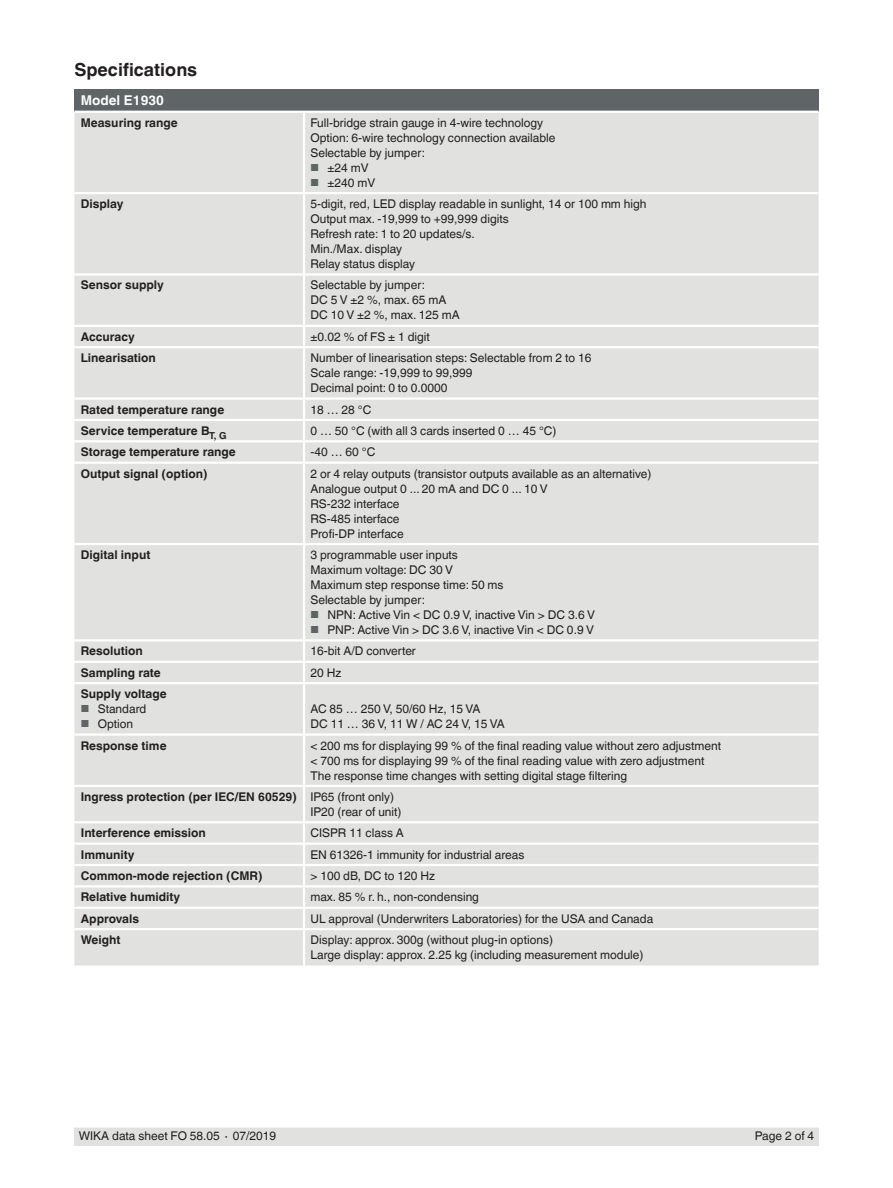
<style>
.page{position:relative;width:893px;height:1188px;background:#fff}
.page>*{position:absolute;margin:0;border:0;box-sizing:border-box;transform-origin:0 0}
.t1{font:700 18px "Helvetica World";color:#231f20}
.t2{font:700 13.5px "Helvetica World";color:#fff}
.t3{font:12px/15px "Helvetica World";color:#231f20}
.t4{font:700 12px/15px "Helvetica World";color:#231f20}
.s1{font-size:10.2px;color:#5f6466}
.s2{font-weight:400}
</style>
<div class="page">
<div style="left:74px;top:1128px;width:745px;height:17px;background:#e1e2e0"></div>
<div style="left:74px;top:89px;width:745px;height:23px;background:#5f6466"></div>
<div style="left:74px;top:113px;width:745px;height:852px;background:#e1e2df"></div>
<hr style="left:74px;top:111px;width:230px;height:2px;background:#fff">
<hr style="left:304px;top:111px;width:515px;height:2px;background:#fff">
<hr style="left:303px;top:113px;width:2px;height:79px;background:#fff">
<hr style="left:74px;top:192px;width:230px;height:2px;background:#fff">
<hr style="left:304px;top:192px;width:515px;height:2px;background:#fff">
<hr style="left:303px;top:194px;width:2px;height:79px;background:#fff">
<hr style="left:74px;top:273px;width:230px;height:3px;background:#fff">
<hr style="left:304px;top:273px;width:515px;height:3px;background:#fff">
<hr style="left:303px;top:276px;width:2px;height:49px;background:#fff">
<hr style="left:74px;top:325px;width:230px;height:2px;background:#fff">
<hr style="left:304px;top:325px;width:515px;height:2px;background:#fff">
<svg style="left:303px;top:327px;width:2px;height:19px"></svg>
<hr style="left:74px;top:346px;width:230px;height:2px;background:#fff">
<hr style="left:304px;top:346px;width:515px;height:2px;background:#fff">
<hr style="left:303px;top:348px;width:2px;height:49px;background:#fff">
<hr style="left:74px;top:397px;width:230px;height:3px;background:#fff">
<hr style="left:304px;top:397px;width:515px;height:3px;background:#fff">
<hr style="left:74px;top:419px;width:230px;height:2px;background:#fff">
<hr style="left:304px;top:419px;width:515px;height:2px;background:#fff">
<svg style="left:303px;top:400px;width:2px;height:40px"></svg>
<hr style="left:74px;top:440px;width:230px;height:2px;background:#fff">
<hr style="left:304px;top:440px;width:515px;height:2px;background:#fff">
<hr style="left:303px;top:442px;width:2px;height:20px;background:#fff">
<hr style="left:74px;top:462px;width:230px;height:2px;background:#fff">
<hr style="left:304px;top:462px;width:515px;height:2px;background:#fff">
<hr style="left:303px;top:464px;width:2px;height:79px;background:#fff">
<hr style="left:74px;top:543px;width:230px;height:2px;background:#fff">
<hr style="left:304px;top:543px;width:515px;height:2px;background:#fff">
<hr style="left:303px;top:545px;width:2px;height:94px;background:#fff">
<hr style="left:74px;top:639px;width:230px;height:3px;background:#fff">
<hr style="left:304px;top:639px;width:515px;height:3px;background:#fff">
<hr style="left:74px;top:661px;width:230px;height:2px;background:#fff">
<hr style="left:304px;top:661px;width:515px;height:2px;background:#fff">
<svg style="left:303px;top:642px;width:2px;height:40px"></svg>
<hr style="left:74px;top:682px;width:230px;height:2px;background:#fff">
<hr style="left:304px;top:682px;width:515px;height:2px;background:#fff">
<hr style="left:303px;top:684px;width:2px;height:49px;background:#fff">
<hr style="left:74px;top:733px;width:230px;height:3px;background:#fff">
<hr style="left:304px;top:733px;width:515px;height:3px;background:#fff">
<hr style="left:303px;top:736px;width:2px;height:49px;background:#fff">
<hr style="left:74px;top:785px;width:230px;height:2px;background:#fff">
<hr style="left:304px;top:785px;width:515px;height:2px;background:#fff">
<hr style="left:303px;top:787px;width:2px;height:34px;background:#fff">
<hr style="left:74px;top:821px;width:230px;height:2px;background:#fff">
<hr style="left:304px;top:821px;width:515px;height:2px;background:#fff">
<hr style="left:303px;top:823px;width:2px;height:20px;background:#fff">
<hr style="left:74px;top:843px;width:230px;height:2px;background:#fff">
<hr style="left:304px;top:843px;width:515px;height:2px;background:#fff">
<hr style="left:74px;top:864px;width:230px;height:2px;background:#fff">
<hr style="left:304px;top:864px;width:515px;height:2px;background:#fff">
<hr style="left:74px;top:885px;width:230px;height:3px;background:#fff">
<hr style="left:304px;top:885px;width:515px;height:3px;background:#fff">
<hr style="left:74px;top:907px;width:230px;height:2px;background:#fff">
<hr style="left:304px;top:907px;width:515px;height:2px;background:#fff">
<svg style="left:303px;top:845px;width:2px;height:83px"></svg>
<hr style="left:74px;top:928px;width:230px;height:2px;background:#fff">
<hr style="left:304px;top:928px;width:515px;height:2px;background:#fff">
<hr style="left:303px;top:930px;width:2px;height:35px;background:#fff">
<h1 class="t1" style="left:74px;top:60px;width:124px">Specifications</h1>
<p class="t2" style="left:81px;top:93px;width:85px">Model E1930</p>
<p class="t4" style="left:81px;top:115px;width:98px">Measuring range</p>
<p class="t3" style="left:310px;top:115px;width:247px">Full-bridge strain gauge in 4-wire technology<br>Option: 6-wire technology connection available<br>Selectable by jumper:</p>
<p class="t3" style="left:310px;top:160px;width:60px"><span class="s1">■</span> ±24 mV</p>
<p class="t3" style="left:310px;top:175px;width:66px"><span class="s1">■</span> ±240 mV</p>
<p class="t4" style="left:81px;top:196px;width:44px">Display</p>
<p class="t3" style="left:310px;top:196px;width:338px">5-digit, red, LED display readable in sunlight, 14 or 100 mm high Output max. -19,999 to +99,999 digits<br>Refresh rate: 1 to 20 updates/s.<br>Min./Max. display<br>Relay status display</p>
<p class="t4" style="left:81px;top:278px;width:85px">Sensor supply</p>
<p class="t3" style="left:310px;top:278px;width:151px">Selectable by jumper:<br>DC 5 V ±2 %, max. 65 mA<br>DC 10 V ±2 %, max. 125 mA</p>
<p class="t4" style="left:81px;top:329px;width:55px">Accuracy</p>
<p class="t3" style="left:310px;top:329px;width:121px">±0.02 % of FS ± 1 digit</p>
<p class="t4" style="left:81px;top:351px;width:77px">Linearisation</p>
<p class="t3" style="left:310px;top:351px;width:283px">Number of linearisation steps: Selectable from 2 to 16<br>Scale range: -19,999 to 99,999<br>Decimal point: 0 to 0.0000</p>
<p class="t4" style="left:81px;top:402px;width:145px">Rated temperature range</p>
<p class="t3" style="left:310px;top:402px;width:62px">18 … 28 °C</p>
<p class="t4" style="left:81px;top:423px;width:147px">Service temperature B<sub>T,</sub> <sub>G</sub></p>
<p class="t3" style="left:310px;top:423px;width:248px">0 … 50 °C (with all 3 cards inserted 0 … 45 °C)</p>
<p class="t4" style="left:81px;top:445px;width:156px">Storage temperature range</p>
<p class="t3" style="left:310px;top:445px;width:66px">-40 … 60 °C</p>
<p class="t4" style="left:81px;top:466px;width:128px">Output signal (option)</p>
<p class="t3" style="left:310px;top:466px;width:343px">2 or 4 relay outputs (transistor outputs available as an alternative)<br>Analogue output 0 ... 20 mA and DC 0 ... 10 V<br>RS-232 interface<br>RS-485 interface<br>Profi-DP interface</p>
<p class="t4" style="left:81px;top:547px;width:71px">Digital input</p>
<p class="t3" style="left:310px;top:547px;width:195px">3 programmable user inputs<br>Maximum voltage: DC 30 V<br>Maximum step response time: 50 ms<br>Selectable by jumper:</p>
<p class="t3" style="left:310px;top:607px;width:286px"><span class="s1">■</span> NPN: Active Vin &lt; DC 0.9 V, inactive Vin &gt; DC 3.6 V</p>
<p class="t3" style="left:310px;top:622px;width:285px"><span class="s1">■</span> PNP: Active Vin &gt; DC 3.6 V, inactive Vin &lt; DC 0.9 V</p>
<p class="t4" style="left:81px;top:644px;width:63px">Resolution</p>
<p class="t3" style="left:310px;top:644px;width:107px">16-bit A/D converter</p>
<p class="t4" style="left:81px;top:665px;width:82px">Sampling rate</p>
<p class="t3" style="left:310px;top:665px;width:32px">20 Hz</p>
<p class="t4" style="left:81px;top:687px;width:87px">Supply voltage</p>
<p class="t3" style="left:81px;top:702px;width:67px"><span class="s1">■</span> Standard</p>
<p class="t3" style="left:81px;top:717px;width:54px"><span class="s1">■</span> Option</p>
<p class="t3" style="left:310px;top:702px;width:196px">AC 85 … 250 V, 50/60 Hz, 15 VA<br>DC 11 … 36 V, 11 W / AC 24 V, 15 VA</p>
<p class="t4" style="left:81px;top:738px;width:87px">Response time</p>
<p class="t3" style="left:310px;top:738px;width:412px">&lt; 200 ms for displaying 99 % of the final reading value without zero adjustment &lt; 700 ms for displaying 99 % of the final reading value with zero adjustment<br>The response time changes with setting digital stage filtering</p>
<p class="t4" style="left:310px;top:789px;width:93px;text-indent:-230px">Ingress protection (per IEC/EN 60529) <span class="s2">IP65 (front only)<br>IP20 (rear of unit)</span></p>
<p class="t4" style="left:81px;top:826px;width:127px">Interference emission</p>
<p class="t3" style="left:310px;top:826px;width:95px">CISPR 11 class A</p>
<p class="t4" style="left:81px;top:847px;width:55px">Immunity</p>
<p class="t3" style="left:310px;top:847px;width:216px">EN 61326-1 immunity for industrial areas</p>
<p class="t4" style="left:81px;top:868px;width:183px">Common-mode rejection (CMR)</p>
<p class="t3" style="left:310px;top:868px;width:126px">&gt; 100 dB, DC to 120 Hz</p>
<p class="t4" style="left:81px;top:890px;width:101px">Relative humidity</p>
<p class="t3" style="left:310px;top:890px;width:170px">max. 85 % r. h., non-condensing</p>
<p class="t4" style="left:81px;top:911px;width:60px">Approvals</p>
<p class="t3" style="left:310px;top:911px;width:344px">UL approval (Underwriters Laboratories) for the USA and Canada</p>
<p class="t4" style="left:81px;top:932px;width:41px">Weight</p>
<p class="t3" style="left:310px;top:932px;width:335px">Display: approx. 300g (without plug-in options)<br>Large display: approx. 2.25 kg (including measurement module)</p>
<p class="t3" style="left:79px;top:1129px;width:199px">WIKA data sheet FO 58.05 ∙ 07/2019</p>
<p class="t3" style="left:755px;top:1129px;width:61px">Page 2 of 4</p>
</div>
